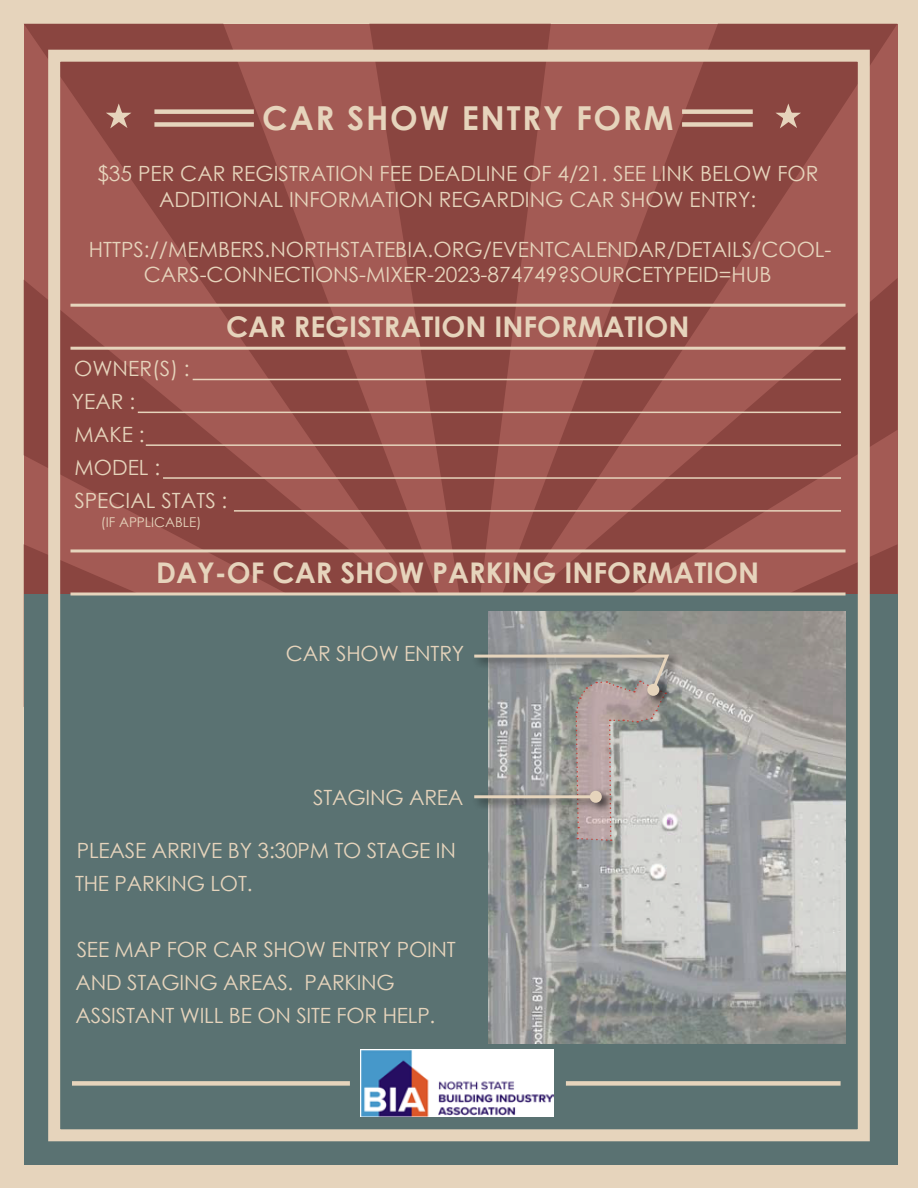
<style>
.page{position:relative;width:918px;height:1188px;background:#e6d4bc}
.page>*{position:absolute;margin:0;border:0;box-sizing:border-box;transform-origin:0 0}
.t1{font:700 33px "Century Gothic";letter-spacing:.05em;color:#e6d4bc}
.t2{font:700 28.5px "Century Gothic";color:#e6d4bc}
.t3{font:21px/33px "Century Gothic";color:#e6d4bc}
.t4{font:13.5px "Century Gothic";color:#e6d4bc}
</style>
<div class="page">
<svg style="left:474px;top:24px;width:423px;height:254px;background:#97504a"></svg>
<svg style="left:24px;top:24px;width:450px;height:256px;background:#954e49"></svg>
<svg style="left:457px;top:278px;width:440px;height:266px;background:#97504a"></svg>
<svg style="left:24px;top:280px;width:460px;height:312px;background:#944e48"></svg>
<svg style="left:484px;top:544px;width:413px;height:50px;background:#98514b"></svg>
<svg style="left:24px;top:544px;width:433px;height:50px;background:#97504a"></svg>
<div style="left:24px;top:594px;width:873px;height:570px;background:#5a7272"></div>
<div style="left:48px;top:50px;width:822px;height:1091px;border:12px solid #e6d4bc"></div>
<div style="left:154px;top:109px;width:100px;height:5px;background:#e6d4bc"></div>
<div style="left:154px;top:122px;width:100px;height:5px;background:#e6d4bc"></div>
<hr style="left:193px;top:379px;width:648px;height:1px;background:#e6d4bc">
<hr style="left:138px;top:412px;width:703px;height:1px;background:#e6d4bc">
<hr style="left:146px;top:444px;width:695px;height:2px;background:#e6d4bc">
<hr style="left:163px;top:477px;width:678px;height:2px;background:#e6d4bc">
<hr style="left:234px;top:510px;width:607px;height:2px;background:#e6d4bc">
<div style="left:682px;top:122px;width:71px;height:5px;background:#e6d4bc"></div>
<hr style="left:70px;top:304px;width:776px;height:3px;background:#e6d4bc">
<hr style="left:70px;top:549px;width:776px;height:3px;background:#e6d4bc">
<hr style="left:70px;top:347px;width:776px;height:3px;background:#e6d4bc">
<svg style="left:70px;top:592px;width:776px;height:4px;background:#cab6a4"></svg>
<div style="left:682px;top:109px;width:71px;height:5px;background:#e6d4bc"></div>
<div style="left:566px;top:1081px;width:275px;height:5px;background:#e6d4bc"></div>
<div style="left:72px;top:1081px;width:278px;height:5px;background:#e6d4bc"></div>
<img style="left:361px;top:1050px;width:193px;height:67px">
<img style="left:488px;top:611px;width:358px;height:433px">
<svg style="left:106px;top:103px;width:25px;height:25px"></svg>
<svg style="left:775px;top:103px;width:26px;height:25px"></svg>
<div style="left:472px;top:650px;width:209px;height:58px;background:#000;opacity:.75"></div>
<svg style="left:472px;top:653px;width:199px;height:189px;background:#a4a3a1"></svg>
<div style="left:647px;top:684px;width:12px;height:12px;background:#e6d4bc;border-radius:50%"></div>
<div style="left:472px;top:787px;width:143px;height:28px;background:#000;opacity:.75"></div>
<hr style="left:474px;top:795px;width:122px;height:3px;background:#e6d4bc">
<div style="left:590px;top:791px;width:12px;height:12px;background:#e6d4bc;border-radius:50%"></div>
<h1 class="t1" style="left:262px;top:97px;width:413px">CAR SHOW ENTRY FORM</h1>
<p class="t3" style="left:97px;top:161px;width:723px;line-height:25.2px;text-align:center">$35 PER CAR REGISTRATION FEE DEADLINE OF 4/21. SEE LINK BELOW FOR<br>ADDITIONAL INFORMATION REGARDING CAR SHOW ENTRY:</p>
<p class="t3" style="left:89px;top:236px;width:744px;line-height:25.2px;text-align:center">HTTPS://MEMBERS.NORTHSTATEBIA.ORG/EVENTCALENDAR/DETAILS/COOL-<br>CARS-CONNECTIONS-MIXER-2023-874749?SOURCETYPEID=HUB</p>
<h2 class="t2" style="left:226px;top:308px;width:465px">CAR REGISTRATION INFORMATION</h2>
<p class="t3" style="left:72px;top:351px;width:157px">OWNER(S) :<br>YEAR :<br>MAKE :<br>MODEL :<br>SPECIAL STATS :</p>
<p class="t4" style="left:101px;top:514px;width:102px">(IF APPLICABLE)</p>
<h2 class="t2" style="left:156px;top:555px;width:605px">DAY-OF CAR SHOW PARKING INFORMATION</h2>
<p class="t3" style="left:286px;top:636px;width:180px">CAR SHOW ENTRY</p>
<p class="t3" style="left:313px;top:780px;width:152px">STAGING AREA</p>
<p class="t3" style="left:75px;top:833px;width:382px">PLEASE ARRIVE BY 3:30PM TO STAGE IN<br>THE PARKING LOT.</p>
<p class="t3" style="left:75px;top:932px;width:382px">SEE MAP FOR CAR SHOW ENTRY POINT<br>AND STAGING AREAS. PARKING<br>ASSISTANT WILL BE ON SITE FOR HELP.</p>
</div>
